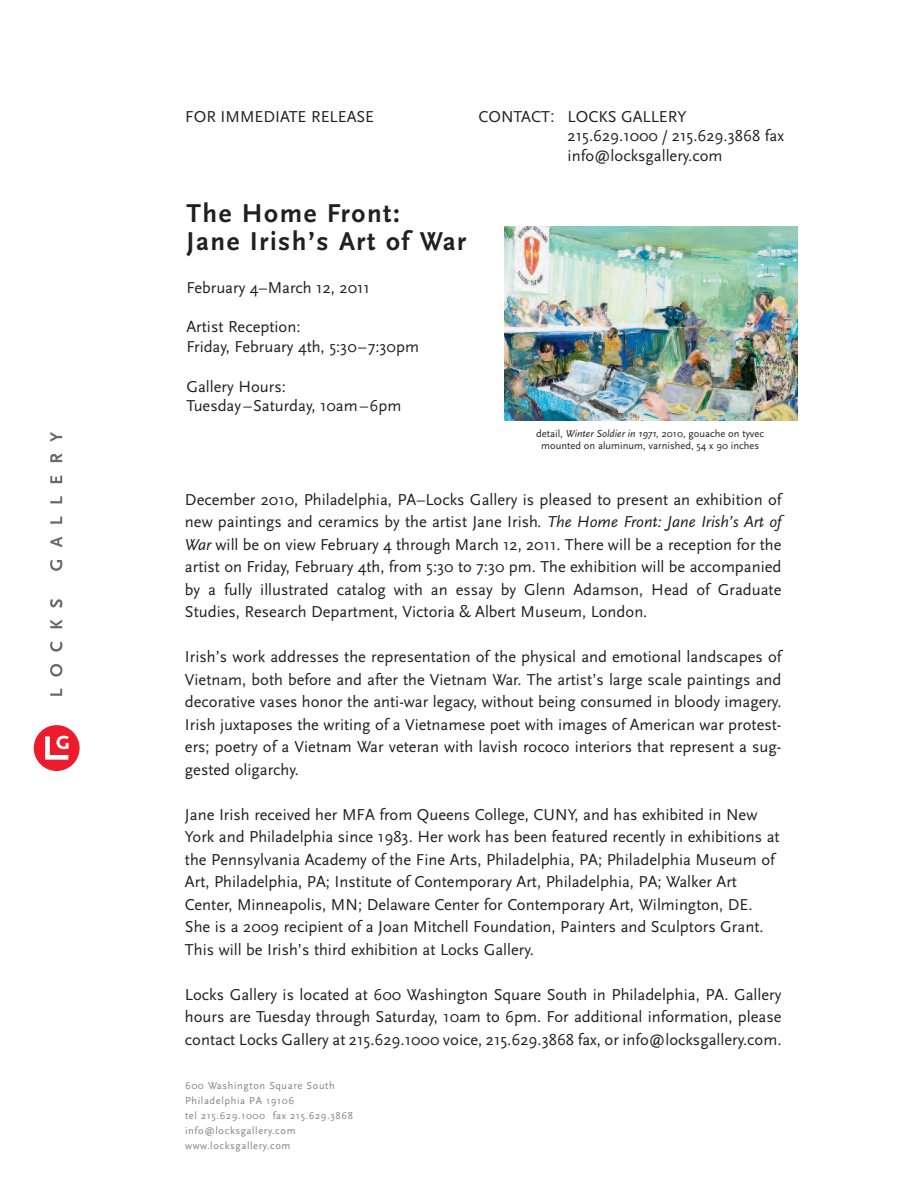
<style>
.page{position:relative;width:918px;height:1188px;background:#fff}
.page>*{position:absolute;margin:0;border:0;box-sizing:border-box;transform-origin:0 0}
.t1{font:700 27px/28.5px "Scala Sans";letter-spacing:.055em;color:#231f20}
.t2{font:16.5px/22.5px "Scala Sans";color:#231f20}
.t3{font:10.5px/15px "Scala Sans";letter-spacing:.055em;color:#808285}
.t4{font:10.5px/12.6px "Scala Sans";color:#231f20;text-align:center}
.s1{font-family:"Arial"}
.s2{font-style:italic}
</style>
<div class="page">
<div style="left:34px;top:725px;width:46px;height:46px;background:#ee1b2c;border-radius:50%"></div>
<svg style="left:45px;top:736px;width:24px;height:24px"></svg>
<svg style="left:50px;top:689px;width:12px;height:7px"></svg>
<svg style="left:50px;top:664px;width:12px;height:13px"></svg>
<svg style="left:50px;top:642px;width:12px;height:10px"></svg>
<svg style="left:50px;top:620px;width:12px;height:8px"></svg>
<svg style="left:50px;top:599px;width:12px;height:9px"></svg>
<svg style="left:50px;top:560px;width:12px;height:11px"></svg>
<svg style="left:50px;top:537px;width:12px;height:10px"></svg>
<svg style="left:50px;top:517px;width:12px;height:7px"></svg>
<svg style="left:50px;top:496px;width:12px;height:7px"></svg>
<svg style="left:50px;top:476px;width:12px;height:7px"></svg>
<svg style="left:50px;top:454px;width:12px;height:8px"></svg>
<svg style="left:50px;top:432px;width:12px;height:10px"></svg>
<img style="left:504px;top:226px;width:293px;height:194px">
<p class="t2" style="left:185px;top:105px;width:190px">FOR IMMEDIATE RELEASE</p>
<p class="t2" style="left:478px;top:105px;width:78px">CONTACT<span class="s1">:</span></p>
<h1 class="t1" style="left:186px;top:198px;width:281px">The Home Front:<br>Jane Irish’s Art of War</h1>
<p class="t2" style="left:186px;top:276px;width:185px">February 4–March 12, 2011</p>
<p class="t2" style="left:186px;top:317px;width:234px;line-height:19.8px">Artist Reception:<br>Friday, February 4th, 5:30–7:30pm</p>
<p class="t2" style="left:186px;top:376px;width:217px;line-height:19.8px">Gallery Hours:<br>Tuesday–Saturday, 10am–6pm</p>
<p class="t2" style="left:568px;top:106px;width:218px;line-height:19.8px">LOCKS GALLERY<br>215.629.1000 / 215.629.3868 fax info@locksgallery.com</p>
<p class="t4" style="left:536px;top:427px;width:229px">detail, <span class="s2">Winter Soldier in 1971</span>, 2010, gouache on tyvec mounted on aluminum, varnished, 54 x 90 inches</p>
<p class="t2" style="left:185px;top:488px;width:598px;text-align:justify">December 2010, Philadelphia, PA–Locks Gallery is pleased to present an exhibition of new paintings and ceramics by the artist Jane Irish<span class="s2">. The Home Front: Jane Irish’s Art of War</span> will be on view February 4 through March 12, 2011. There will be a reception for the artist on Friday, February 4th, from 5:30 to 7:30 pm. The exhibition will be accompanied by a fully illustrated catalog with an essay by Glenn Adamson, Head of Graduate Studies, Research Department, Victoria &amp; Albert Museum, London.</p>
<p class="t2" style="left:185px;top:645px;width:598px;text-align:justify">Irish’s work addresses the representation of the physical and emotional landscapes of Vietnam, both before and after the Vietnam War. The artist’s large scale paintings and decorative vases honor the anti-war legacy, without being consumed in bloody imagery.<br>Irish juxtaposes the writing of a Vietnamese poet with images of American war protest&shy;ers; poetry of a Vietnam War veteran with lavish rococo interiors that represent a sug&shy;gested oligarchy.</p>
<p class="t2" style="left:185px;top:803px;width:596px">Jane Irish received her MFA from Queens College, CUNY, and has exhibited in New York and Philadelphia since 1983. Her work has been featured recently in exhibitions at the Pennsylvania Academy of the Fine Arts, Philadelphia, PA; Philadelphia Museum of Art, Philadelphia, PA; Institute of Contemporary Art, Philadelphia, PA; Walker Art Center, Minneapolis, MN; Delaware Center for Contemporary Art, Wilmington, DE.<br>She is a 2009 recipient of a Joan Mitchell Foundation, Painters and Sculptors Grant.<br>This will be Irish’s third exhibition at Locks Gallery.</p>
<p class="t2" style="left:185px;top:983px;width:598px;text-align:justify">Locks Gallery is located at 600 Washington Square South in Philadelphia, PA. Gallery hours are Tuesday through Saturday, 10am to 6pm. For additional information, please contact Locks Gallery at 215.629.1000 voice, 215.629.3868 fax, or info@locksgallery.com.</p>
<p class="t3" style="left:185px;top:1078px;width:169px">600 Washington Square South<br>Philadelphia PA 19106<br>tel 215.629.1000 fax 215.629.3868 info@locksgallery.com www.locksgallery.com</p>
</div>
